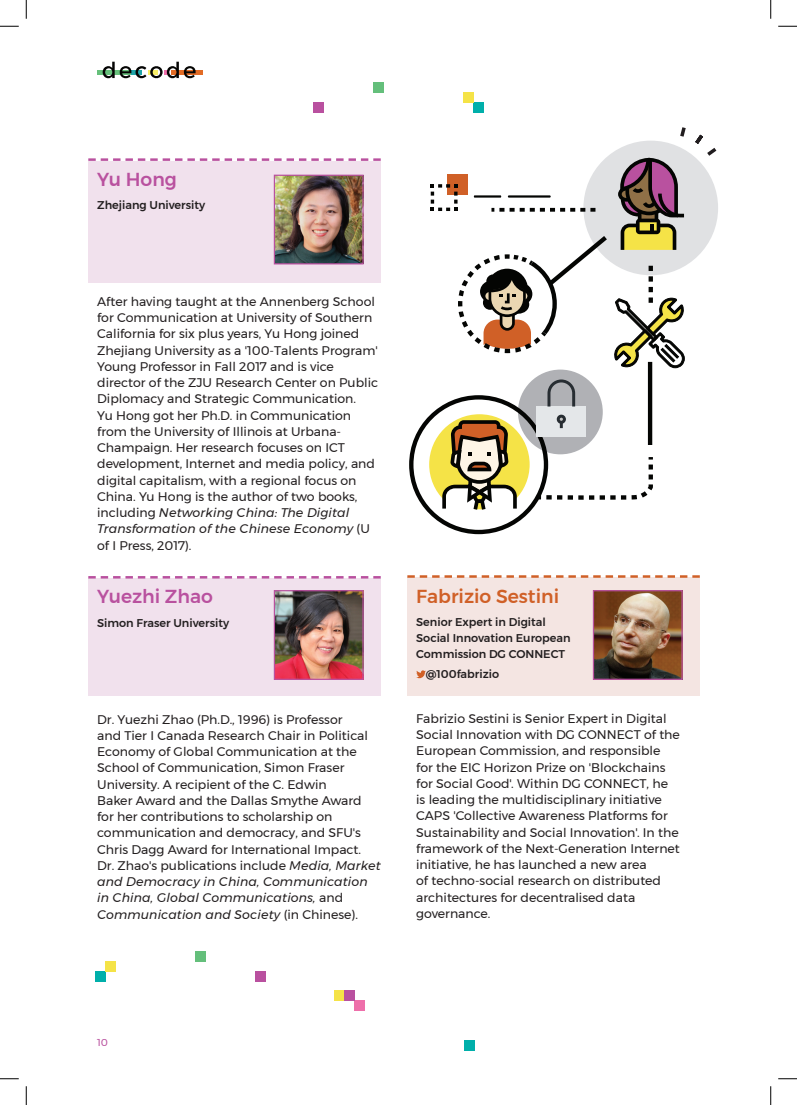
<style>
.page{position:relative;width:797px;height:1105px;background:#fff}
.page>*{position:absolute;margin:0;border:0;box-sizing:border-box;transform-origin:0 0}
.t1{font:500 18.75px "Montserrat";color:#b9519f}
.t2{font:500 18.75px "Montserrat";color:#d06027}
.t3{font:12.5px/16.2px "Montserrat";color:#231f20}
.t4{font:500 11.25px/16.2px "Montserrat";color:#231f20}
.t5{font:10px "Montserrat";color:#b9519f}
.s1{font-style:italic}
</style>
<div class="page">
<div style="left:171px;top:70px;width:31px;height:5px;background:#e26b25"></div>
<svg style="left:97px;top:70px;width:6px;height:5px"></svg>
<svg style="left:103px;top:62px;width:93px;height:17px"></svg>
<div style="left:407px;top:578px;width:292px;height:118px;background:#f4e5e2"></div>
<div style="left:88px;top:161px;width:293px;height:121px;background:#f1e1ed"></div>
<div style="left:88px;top:578px;width:293px;height:118px;background:#f1e1ed"></div>
<svg style="left:88px;top:158px;width:293px;height:3px"></svg>
<svg style="left:88px;top:576px;width:293px;height:2px"></svg>
<svg style="left:407px;top:575px;width:292px;height:3px"></svg>
<svg style="left:416px;top:670px;width:10px;height:8px"></svg>
<img style="left:276px;top:177px;width:85px;height:85px">
<div style="left:274px;top:175px;width:89px;height:89px;border:1px solid #b9519f"></div>
<img style="left:276px;top:592px;width:85px;height:86px">
<div style="left:274px;top:590px;width:89px;height:90px;border:1px solid #b9519f"></div>
<svg style="left:431px;top:127px;width:287px;height:388px"></svg>
<div style="left:255px;top:971px;width:10px;height:10px;background:#b9509f"></div>
<div style="left:95px;top:971px;width:10px;height:10px;background:#00afaa"></div>
<div style="left:105px;top:961px;width:10px;height:10px;background:#f5e347"></div>
<div style="left:195px;top:951px;width:10px;height:10px;background:#64bf7b"></div>
<div style="left:313px;top:103px;width:10px;height:10px;background:#b9509f"></div>
<div style="left:473px;top:103px;width:10px;height:10px;background:#00afaa"></div>
<div style="left:463px;top:93px;width:10px;height:10px;background:#f5e347"></div>
<div style="left:373px;top:83px;width:10px;height:10px;background:#64bf7b"></div>
<div style="left:335px;top:990px;width:10px;height:10px;background:#f5e347"></div>
<div style="left:355px;top:1000px;width:10px;height:10px;background:#ee6faa"></div>
<div style="left:345px;top:990px;width:10px;height:10px;background:#b9509f"></div>
<div style="left:465px;top:1040px;width:10px;height:10px;background:#00afaa"></div>
<img style="left:595px;top:592px;width:85px;height:86px">
<div style="left:593px;top:590px;width:89px;height:90px;border:1px solid #b9519f"></div>
<svg style="left:0;top:25px;width:19px;height:2px"></svg>
<svg style="left:778px;top:25px;width:19px;height:2px"></svg>
<svg style="left:0;top:1078px;width:19px;height:1px"></svg>
<svg style="left:778px;top:1078px;width:19px;height:1px"></svg>
<svg style="left:25px;top:0;width:2px;height:19px"></svg>
<svg style="left:25px;top:1086px;width:2px;height:19px"></svg>
<svg style="left:770px;top:0;width:1px;height:19px"></svg>
<svg style="left:770px;top:1086px;width:1px;height:19px"></svg>
<h1 class="t1" style="left:97px;top:164px;width:81px">Yu Hong</h1>
<p class="t4" style="left:97px;top:197px;width:110px">Zhejiang University</p>
<p class="t3" style="left:97px;top:293px;width:282px">After having taught at the Annenberg School for Communication at University of Southern California for six plus years, Yu Hong joined Zhejiang University as a '100-Talents Program' Young Professor in Fall 2017 and is vice director of the ZJU Research Center on Public Diplomacy and Strategic Communication.<br>Yu Hong got her Ph.D. in Communication from the University of Illinois at Urbana-Champaign. Her research focuses on ICT development, Internet and media policy, and digital capitalism, with a regional focus on China. Yu Hong is the author of two books, including <span class="s1">Networking China: The Digital Transformation of the Chinese Economy</span> (U of I Press, 2017).</p>
<h1 class="t1" style="left:97px;top:582px;width:117px">Yuezhi Zhao</h1>
<p class="t4" style="left:97px;top:614px;width:134px">Simon Fraser University</p>
<p class="t3" style="left:97px;top:711px;width:285px">Dr. Yuezhi Zhao (Ph.D., 1996) is Professor<br>and Tier I Canada Research Chair in Political Economy of Global Communication at the School of Communication, Simon Fraser University. A recipient of the C. Edwin<br>Baker Award and the Dallas Smythe Award for her contributions to scholarship on communication and democracy, and SFU's Chris Dagg Award for International Impact.<br>Dr. Zhao's publications include <span class="s1">Media, Market and Democracy in China, Communication in China, Global Communications,</span> and <span class="s1">Communication and Society</span> (in Chinese).</p>
<h1 class="t2" style="left:416px;top:581px;width:144px">Fabrizio Sestini</h1>
<p class="t4" style="left:416px;top:614px;width:156px">Senior Expert in Digital<br>Social Innovation European<br>Commission DG CONNECT</p>
<p class="t4" style="left:426px;top:666px;width:75px">@100fabrizio</p>
<p class="t3" style="left:416px;top:710px;width:265px">Fabrizio Sestini is Senior Expert in Digital Social Innovation with DG CONNECT of the European Commission, and responsible for the EIC Horizon Prize on 'Blockchains for Social Good'. Within DG CONNECT, he is leading the multidisciplinary initiative CAPS 'Collective Awareness Platforms for Sustainability and Social Innovation'. In the framework of the Next-Generation Internet initiative, he has launched a new area<br>of techno-social research on distributed architectures for decentralised data governance.</p>
<p class="t5" style="left:97px;top:1035px;width:12px">10</p>
</div>
